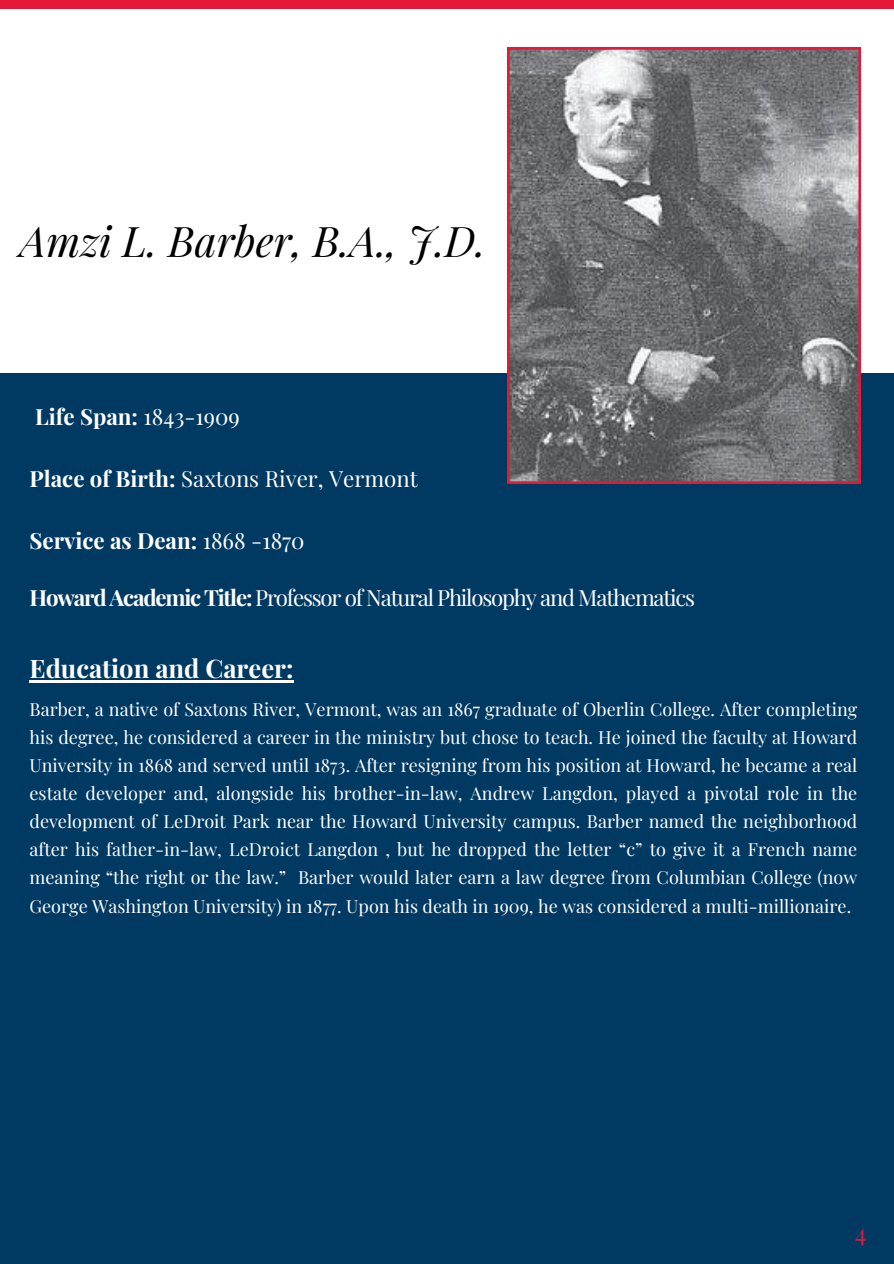
<style>
.page{position:relative;width:894px;height:1264px;background:#fff}
.page>*{position:absolute;margin:0;border:0;box-sizing:border-box;transform-origin:0 0}
.t1{font:italic 42px "Playfair Display";color:#000}
.t2{font:700 25.5px "Playfair Display";color:#fff}
.t3{font:24px "Playfair Display";color:#e51937}
.t4{font:22.2px "Playfair Display";letter-spacing:-.055em;color:#fff}
.t5{font:700 22.2px "Playfair Display";color:#fff}
.t6{font:22.2px "Playfair Display";color:#fff}
.t7{font:18px/28.2px "Playfair Display";color:#fff;text-align:justify}
.s1{font-weight:400}
.s2{font-weight:700}
</style>
<div class="page">
<div style="left:0;top:0;width:893px;height:1263px;background:#003a63"></div>
<div style="left:0;top:0;width:893px;height:372px;background:#fff"></div>
<svg style="left:507px;top:47px;width:353px;height:436px"></svg>
<div style="left:0;top:0;width:893px;height:9px;background:#e51937"></div>
<hr style="left:30px;top:680px;width:263px;height:2px;background:#fff">
<h1 class="t1" style="left:20px;top:211px;width:467px">Amzi L. Barber, B.A., J.D.</h1>
<h3 class="t5" style="left:35px;top:400px;width:206px">Life Span: <span class="s1">1843-1909</span></h3>
<h3 class="t6" style="left:30px;top:463px;width:389px"><span class="s2">Place of Birth:</span> Saxtons River, Vermont</h3>
<h3 class="t5" style="left:30px;top:525px;width:276px">Service as Dean: <span class="s1">1868 -1870</span></h3>
<h3 class="t4" style="left:30px;top:582px;width:667px"><span class="s2">Howard Academic Title:</span> Professor of Natural Philosophy and Mathematics</h3>
<p class="t2" style="left:30px;top:650px;width:265px">Education and Career:</p>
<h2 class="t7" style="left:30px;top:694px;width:829px">Barber, a native of Saxtons River, Vermont, was an 1867 graduate of Oberlin College. After completing his degree, he considered a career in the ministry but chose to teach. He joined the faculty at Howard University in 1868 and served until 1873. After resigning from his position at Howard, he became a real estate developer and, alongside his brother-in-law, Andrew Langdon, played a pivotal role in the development of LeDroit Park near the Howard University campus. Barber named the neighborhood after his father-in-law, LeDroict Langdon , but he dropped the letter “c” to give it a French name meaning “the right or the law.” Barber would later earn a law degree from Columbian College (now George Washington University) in 1877. Upon his death in 1909, he was considered a multi-millionaire.</h2>
<p class="t3" style="left:854px;top:1215px;width:13px">4</p>
</div>
